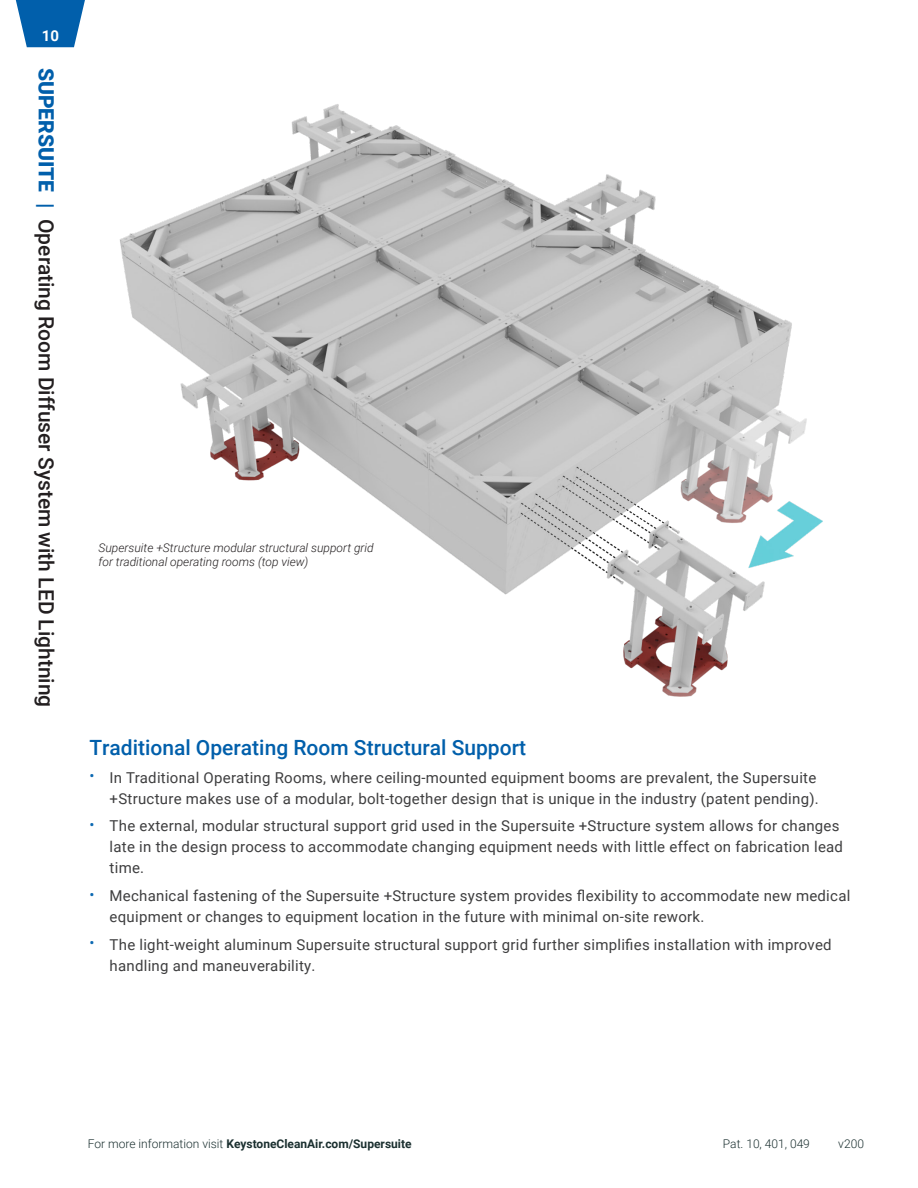
<style>
.page{position:relative;width:918px;height:1188px;background:#fff}
.page>*{position:absolute;margin:0;border:0;box-sizing:border-box;transform-origin:0 0}
.t1{font:500 21px "Roboto";color:#231f20}
.t2{font:500 21px "Roboto";color:#015fab}
.t3{font:15px/21px "Roboto";letter-spacing:.015em;color:#3e3e3f}
.t4{font:700 15px "Roboto";color:#fff}
.Callouts{font:italic 300 12px/13.5px "Roboto";color:#231f20}
.t5{font:700 12px "Roboto";color:#1b3030}
.t6{font:300 12px "Roboto";color:#1b3030}
.s1{font-weight:900;color:#015fab}
.s2{color:#0d69b2}
.s3{font-weight:300}
</style>
<div class="page">
<img style="left:120px;top:104px;width:703px;height:593px">
<svg style="left:15px;top:0;width:70px;height:47px"></svg>
<p class="t4" style="left:42px;top:25px;width:19px">10</p>
<h1 class="t1" style="left:61px;top:68px;width:641px;rotate:90deg"><span class="s1">SUPERSUITE |</span> Operating Room Diffuser System with LED Lightning</h1>
<p class="Callouts" style="left:99px;top:541px;width:277px">Supersuite +Structure modular structural support grid for traditional operating rooms (top view)</p>
<h2 class="t2" style="left:89px;top:733px;width:438px">Traditional Operating Room Structural Support</h2>
<p class="t3" style="left:89px;top:766px;width:731px;text-align:right"><span class="s2">•</span> In Traditional Operating Rooms, where ceiling-mounted equipment booms are prevalent, the Supersuite +Structure makes use of a modular, bolt-together design that is unique in the industry (patent pending).</p>
<p class="t3" style="left:110px;top:815px;width:735px;text-indent:-20px"><span class="s2">•</span> The external, modular structural support grid used in the Supersuite +Structure system allows for changes late in the design process to accommodate changing equipment needs with little effect on fabrication lead time.</p>
<p class="t3" style="left:110px;top:885px;width:742px;text-indent:-20px"><span class="s2">•</span> Mechanical fastening of the Supersuite +Structure system provides flexibility to accommodate new medical equipment or changes to equipment location in the future with minimal on-site rework.</p>
<p class="t3" style="left:110px;top:934px;width:724px;text-indent:-20px"><span class="s2">•</span> The light-weight aluminum Supersuite structural support grid further simplifies installation with improved handling and maneuverability.</p>
<p class="t5" style="left:88px;top:1135px;width:325px"><span class="s3">For more information visit</span> KeystoneCleanAir.com/Supersuite</p>
<p class="t6" style="left:723px;top:1135px;width:88px">Pat. 10, 401, 049</p>
<p class="t6" style="left:838px;top:1135px;width:27px">v200</p>
</div>
